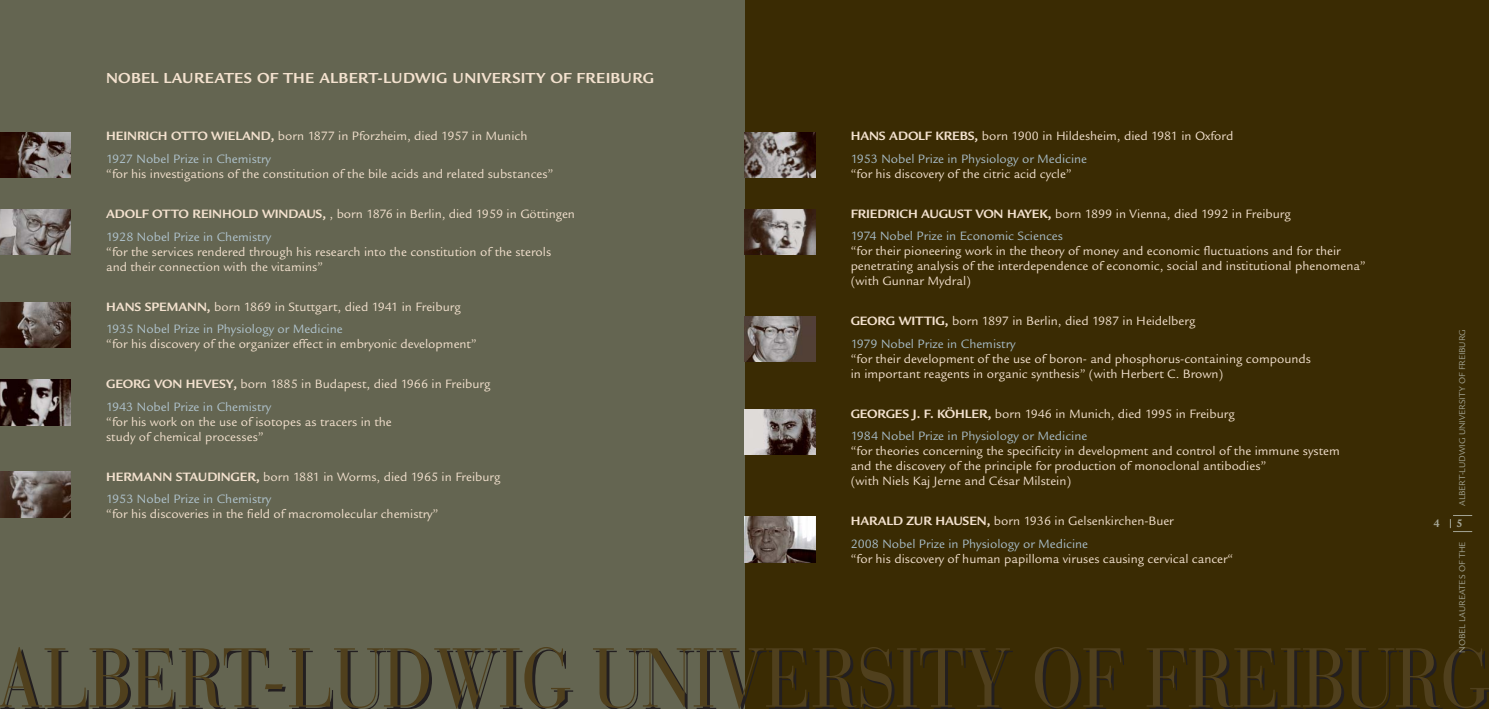
<style>
.page{position:relative;width:1489px;height:709px;background:#fff}
.page>*{position:absolute;margin:0;border:0;box-sizing:border-box;transform-origin:0 0}
.t1{font:82.88px "Bauer Bodoni";color:#231f20;scale:.83 1}
.t2{font:700 15px "Legacy Sans";letter-spacing:.03em;color:#f4e2cf}
.t3{font:12.5px/22.5px "Legacy Sans";color:#f4e2cf}
.t4{font:12.5px/22.5px "Legacy Sans";color:#a8bdc8}
.t5{font:700 11.25px "Legacy Serif";color:#a4a595}
.t6{font:8.75px "Legacy Sans";letter-spacing:-.01em;color:#a4a595}
.s1{font-weight:700}
.s2{color:#a8bdc8}
.s3{font-weight:700;color:#f4e2cf}
.s4{color:#f4e2cf}
.s5{color:#b0c4ce}
.s6{color:#50401d}
</style>
<div class="page">
<div style="left:744px;top:0;width:744px;height:709px;background:#3a2b03"></div>
<div style="left:0;top:0;width:744px;height:709px;background:#646551"></div>
<img style="left:0;top:132px;width:71px;height:45px">
<img style="left:0;top:209px;width:71px;height:46px">
<img style="left:0;top:302px;width:71px;height:45px">
<img style="left:0;top:380px;width:71px;height:45px">
<img style="left:0;top:472px;width:71px;height:45px">
<img style="left:744px;top:132px;width:71px;height:45px">
<img style="left:744px;top:209px;width:71px;height:46px">
<img style="left:744px;top:409px;width:71px;height:46px">
<img style="left:744px;top:517px;width:71px;height:45px">
<img style="left:744px;top:317px;width:71px;height:45px">
<svg style="left:1449px;top:515px;width:22px;height:17px"></svg>
<p class="t2" style="left:106px;top:73px;width:549px">NOBEL LAUREATES OF THE ALBERT-LUDWIG UNIVERSITY OF FREIBURG</p>
<p class="t3" style="left:850px;top:126px;width:384px"><span class="s1">HANS ADOLF KREBS,</span> born 1900 in Hildesheim, died 1981 in Oxford<br><span class="s2">1953 Nobel Prize in Physiology or Medicine</span></p>
<p class="t3" style="left:850px;top:164px;width:222px">“for his discovery of the citric acid cycle”</p>
<p class="t3" style="left:850px;top:204px;width:442px"><span class="s1">FRIEDRICH AUGUST VON HAYEK,</span> born 1899 in Vienna, died 1992 in Freiburg<br><span class="s2">1974 Nobel Prize in Economic Sciences</span></p>
<p class="t3" style="left:850px;top:245px;width:516px;line-height:15px">“for their pioneering work in the theory of money and economic fluctuations and for their penetrating analysis of the interdependence of economic, social and institutional phenomena” (with Gunnar Mydral)</p>
<p class="t3" style="left:850px;top:311px;width:346px"><span class="s1">GEORG WITTIG,</span> born 1897 in Berlin, died 1987 in Heidelberg<br><span class="s2">1979 Nobel Prize in Chemistry</span></p>
<p class="t3" style="left:850px;top:353px;width:462px;line-height:15px">“for their development of the use of boron- and phosphorus-containing compounds in important reagents in organic synthesis” (with Herbert C. Brown)</p>
<p class="t4" style="left:850px;top:404px;width:385px"><span class="s3">GEORGES J. F. KÖHLER,</span> <span class="s4">born 1946 in Munich, died 1995 in Freiburg<br></span>1984 Nobel Prize in Physiology or Medicine</p>
<p class="t3" style="left:850px;top:445px;width:490px;line-height:15px">“for theories concerning the specificity in development and control of the immune system and the discovery of the principle for production of monoclonal antibodies”<br>(with Niels Kaj Jerne and César Milstein)</p>
<p class="t4" style="left:850px;top:511px;width:324px"><span class="s3">HARALD ZUR HAUSEN,</span> <span class="s4">born 1936 in Gelsenkirchen-Buer<br></span>2008 Nobel Prize in Physiology or Medicine</p>
<p class="t3" style="left:850px;top:549px;width:384px">“for his discovery of human papilloma viruses causing cervical cancer“</p>
<p class="t3" style="left:106px;top:126px;width:423px"><span class="s1">HEINRICH OTTO WIELAND,</span> born 1877 in Pforzheim, died 1957 in Munich<br><span class="s5">1927 Nobel Prize in Chemistry</span></p>
<p class="t3" style="left:106px;top:164px;width:449px">“for his investigations of the constitution of the bile acids and related substances”</p>
<p class="t3" style="left:106px;top:204px;width:470px"><span class="s1">ADOLF OTTO REINHOLD WINDAUS,</span> , born 1876 in Berlin, died 1959 in Göttingen<br><span class="s5">1928 Nobel Prize in Chemistry</span></p>
<p class="t3" style="left:106px;top:245px;width:446px;line-height:15px">“for the services rendered through his research into the constitution of the sterols and their connection with the vitamins”</p>
<p class="t3" style="left:106px;top:296px;width:356px"><span class="s1">HANS SPEMANN,</span> born 1869 in Stuttgart, died 1941 in Freiburg<br><span class="s5">1935 Nobel Prize in Physiology or Medicine</span></p>
<p class="t3" style="left:106px;top:334px;width:372px">“for his discovery of the organizer effect in embryonic development”</p>
<p class="t3" style="left:106px;top:374px;width:386px"><span class="s1">GEORG VON HEVESY,</span> born 1885 in Budapest, died 1966 in Freiburg<br><span class="s5">1943 Nobel Prize in Chemistry</span></p>
<p class="t3" style="left:106px;top:415px;width:287px;line-height:15px">“for his work on the use of isotopes as tracers in the study of chemical processes”</p>
<p class="t3" style="left:106px;top:466px;width:396px"><span class="s1">HERMANN STAUDINGER,</span> born 1881 in Worms, died 1965 in Freiburg<br><span class="s5">1953 Nobel Prize in Chemistry</span></p>
<p class="t3" style="left:106px;top:504px;width:334px">“for his discoveries in the field of macromolecular chemistry”</p>
<p class="t6" style="left:1458px;top:506px;width:178px;rotate:-90deg">ALBERT-LUDWIG UNIVERSITY OF FREIBURG</p>
<p class="t6" style="left:1458px;top:652px;width:113px;rotate:-90deg">NOBEL LAUREATES OF THE</p>
<p class="t5" style="left:1433px;top:519px;width:8px">4</p>
<p class="t5" style="left:1456px;top:519px;width:8px">5</p>
<h1 class="t1" style="left:-3px;top:648px;width:1803px"><span class="s6">A</span>LBERT-LUDWIG UNIVERSITY OF FREIBURG</h1>
</div>
